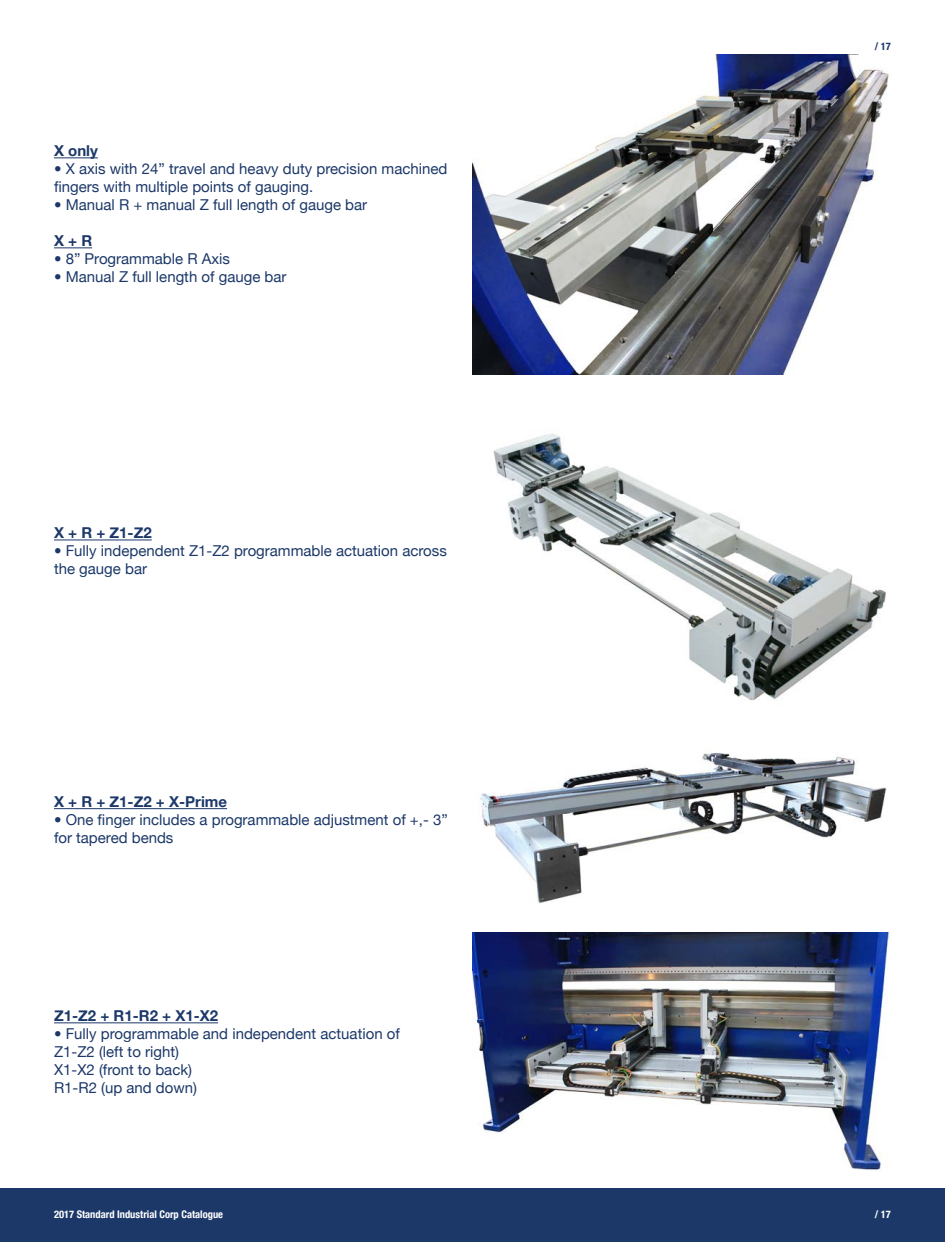
<style>
.page{position:relative;width:945px;height:1242px;background:#fff}
.page>*{position:absolute;margin:0;border:0;box-sizing:border-box;transform-origin:0 0}
.t1{font:15px/18px "Helvetica Neue";color:#1c3869}
.t2{font:700 15px "Helvetica Neue";color:#1c3869}
.t3{font:700 condensed 10.5px "Helvetica Neue";color:#fff}
.t4{font:700 condensed 10.5px "Helvetica Neue";color:#1c3869}
</style>
<div class="page">
<div style="left:0;top:1188px;width:945px;height:54px;background:#1c3869"></div>
<img style="left:472px;top:933px;width:418px;height:237px">
<img style="left:493px;top:434px;width:393px;height:266px">
<img style="left:480px;top:752px;width:407px;height:151px">
<img style="left:473px;top:54px;width:416px;height:321px">
<hr style="left:54px;top:157px;width:44px;height:1px;background:#1c3869">
<hr style="left:54px;top:247px;width:38px;height:1px;background:#1c3869">
<hr style="left:54px;top:540px;width:98px;height:1px;background:#1c3869">
<hr style="left:54px;top:808px;width:173px;height:1px;background:#1c3869">
<hr style="left:54px;top:1022px;width:164px;height:1px;background:#1c3869">
<p class="t2" style="left:54px;top:142px;width:45px">X only</p>
<p class="t1" style="left:54px;top:160px;width:395px">• X axis with 24” travel and heavy duty precision machined fingers with multiple points of gauging.</p>
<p class="t1" style="left:54px;top:196px;width:315px">• Manual R + manual Z full length of gauge bar</p>
<p class="t2" style="left:54px;top:232px;width:40px">X + R</p>
<p class="t1" style="left:54px;top:250px;width:178px">• 8” Programmable R Axis</p>
<p class="t1" style="left:54px;top:268px;width:234px">• Manual Z full length of gauge bar</p>
<p class="t2" style="left:54px;top:524px;width:99px">X + R + Z1-Z2</p>
<p class="t1" style="left:54px;top:542px;width:394px">• Fully independent Z1-Z2 programmable actuation across the gauge bar</p>
<p class="t2" style="left:54px;top:793px;width:175px">X + R + Z1-Z2 + X-Prime</p>
<p class="t1" style="left:54px;top:811px;width:395px">• One finger includes a programmable adjustment of +,- 3” for tapered bends</p>
<p class="t2" style="left:54px;top:1007px;width:166px">Z1-Z2 + R1-R2 + X1-X2</p>
<p class="t1" style="left:54px;top:1025px;width:347px">• Fully programmable and independent actuation of</p>
<p class="t1" style="left:54px;top:1043px;width:127px">Z1-Z2 (left to right)</p>
<p class="t1" style="left:54px;top:1061px;width:140px">X1-X2 (front to back)</p>
<p class="t1" style="left:54px;top:1079px;width:145px">R1-R2 (up and down)</p>
<p class="t4" style="left:875px;top:40px;width:18px">/ 17</p>
<p class="t3" style="left:54px;top:1208px;width:171px">2017 Standard Industrial Corp Catalogue</p>
<p class="t3" style="left:875px;top:1208px;width:18px">/ 17</p>
</div>
